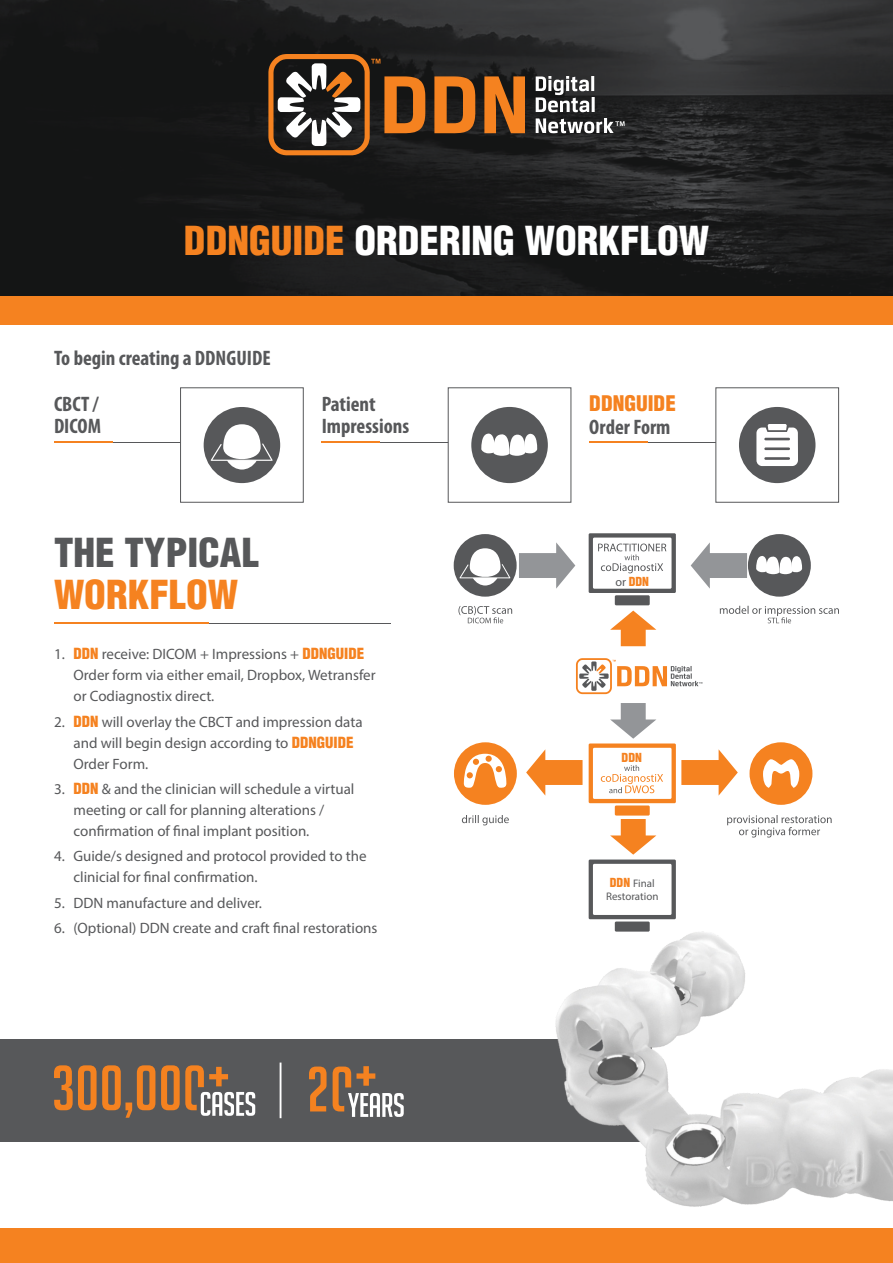
<style>
.page{position:relative;width:893px;height:1263px;background:#fff}
.page>*{position:absolute;margin:0;border:0;box-sizing:border-box;transform-origin:0 0}
.Heading{font:39px "Switzerland Cond Black Plain";color:#fff}
.Heading-2{font:39px/42px "Switzerland Cond Black Plain";color:#57585a}
.Sub_Heading{font:700 condensed 21px/22.5px "Myriad Pro";color:#57585a}
.Bullet{font:15px/21px "Myriad Pro";color:#57585a}
.t1{font:12.15px "Switzerland Cond Black Plain";color:#f58220}
.t2{font:10.95px "Myriad Pro";color:#57585a}
.s1{color:#f58220}
.s2{font-family:"Switzerland Cond Black Plain";font-weight:400;font-stretch:normal;color:#f58220}
.s3{font-family:"Switzerland Cond Black Plain";color:#f58220}
.s4{font-family:"Myriad Pro";color:#57585a}
.s5{font-family:"Switzerland Cond Black Plain";font-size:12.15px;color:#f58220}
</style>
<div class="page">
<div style="left:0;top:1228px;width:893px;height:35px;background:#f58220"></div>
<img style="left:0;top:0;width:893px;height:296px">
<svg style="left:434px;top:76px;width:41px;height:57px"></svg>
<svg style="left:484px;top:76px;width:41px;height:57px"></svg>
<hr style="left:591px;top:76px;width:3px;height:15px;background:#fff">
<hr style="left:592px;top:97px;width:3px;height:15px;background:#fff">
<svg style="left:536px;top:76px;width:53px;height:36px"></svg>
<svg style="left:536px;top:118px;width:89px;height:15px"></svg>
<svg style="left:268px;top:54px;width:157px;height:101px"></svg>
<div style="left:0;top:1039px;width:651px;height:103px;background:#57585a"></div>
<svg style="left:54px;top:1065px;width:101px;height:53px"></svg>
<svg style="left:161px;top:1065px;width:94px;height:51px"></svg>
<svg style="left:309px;top:1066px;width:18px;height:45px"></svg>
<svg style="left:333px;top:1066px;width:71px;height:51px"></svg>
<hr style="left:280px;top:1062px;width:1px;height:56px;background:#fff">
<div style="left:0;top:296px;width:893px;height:28px;background:#f58220"></div>
<img style="left:555px;top:932px;width:338px;height:275px">
<div style="left:454px;top:534px;width:63px;height:63px;background:#57585a;border-radius:50%"></div>
<svg style="left:459px;top:548px;width:51px;height:37px"></svg>
<div style="left:454px;top:742px;width:63px;height:63px;background:#f58220;border-radius:50%"></div>
<svg style="left:463px;top:754px;width:44px;height:34px"></svg>
<div style="left:748px;top:534px;width:63px;height:63px;background:#57585a;border-radius:50%"></div>
<svg style="left:756px;top:556px;width:46px;height:18px"></svg>
<svg style="left:519px;top:542px;width:56px;height:47px"></svg>
<svg style="left:691px;top:542px;width:56px;height:47px"></svg>
<svg style="left:526px;top:749px;width:57px;height:47px"></svg>
<svg style="left:589px;top:533px;width:87px;height:113px"></svg>
<svg style="left:458px;top:606px;width:54px;height:17px"></svg>
<svg style="left:720px;top:606px;width:119px;height:17px"></svg>
<svg style="left:462px;top:815px;width:47px;height:10px"></svg>
<svg style="left:589px;top:703px;width:243px;height:229px"></svg>
<svg style="left:576px;top:658px;width:126px;height:36px"></svg>
<div style="left:598px;top:752px;width:67px;height:11px;background:#fff"></div>
<hr style="left:54px;top:623px;width:336px;height:1px;background:#57585a">
<hr style="left:54px;top:622px;width:154px;height:1px;background:#f58220">
<hr style="left:54px;top:442px;width:127px;height:1px;background:#57585a">
<hr style="left:54px;top:441px;width:58px;height:1px;background:#f58220">
<hr style="left:322px;top:442px;width:127px;height:1px;background:#57585a">
<hr style="left:322px;top:441px;width:58px;height:1px;background:#f58220">
<hr style="left:589px;top:442px;width:128px;height:1px;background:#57585a">
<hr style="left:589px;top:441px;width:59px;height:1px;background:#f58220">
<div style="left:180px;top:387px;width:124px;height:116px;background:#fff;border:1px solid #57585a"></div>
<div style="left:448px;top:387px;width:123px;height:116px;background:#fff;border:1px solid #57585a"></div>
<div style="left:715px;top:387px;width:124px;height:116px;background:#fff;border:1px solid #57585a"></div>
<div style="left:204px;top:407px;width:76px;height:76px;background:#57585a;border-radius:50%"></div>
<svg style="left:211px;top:424px;width:62px;height:45px"></svg>
<div style="left:471px;top:407px;width:77px;height:76px;background:#57585a;border-radius:50%"></div>
<svg style="left:481px;top:433px;width:56px;height:23px"></svg>
<div style="left:739px;top:407px;width:76px;height:76px;background:#57585a;border-radius:50%"></div>
<svg style="left:756px;top:424px;width:42px;height:42px"></svg>
<p class="Heading" style="left:184px;top:216px;width:527px"><span class="s1">DDNGUIDE</span> ORDERING WORKFLOW</p>
<p class="Sub_Heading" style="left:54px;top:347px;width:218px">To begin creating a DDNGUIDE</p>
<p class="Sub_Heading" style="left:54px;top:392px;width:49px">CBCT /<br>DICOM</p>
<p class="Sub_Heading" style="left:322px;top:392px;width:89px">Patient<br>Impressions</p>
<p class="Sub_Heading" style="left:589px;top:392px;width:88px"><span class="s2">DDNGUIDE<br></span>Order Form</p>
<p class="Heading-2" style="left:54px;top:531px;width:206px">THE TYPICAL<br><span class="s1">WORKFLOW</span></p>
<p class="Bullet" style="left:74px;top:644px;width:304px;text-indent:-20px">1. <span class="s3">DDN</span> receive: DICOM + Impressions + <span class="s3">DDNGUIDE<br></span>Order form via either email, Dropbox, Wetransfer or Codiagnostix direct.</p>
<p class="Bullet" style="left:74px;top:711px;width:291px;text-indent:-20px">2. <span class="s3">DDN</span> will overlay the CBCT and impression data and will begin design according to <span class="s3">DDNGUIDE<br></span>Order Form.</p>
<p class="Bullet" style="left:74px;top:778px;width:282px;text-indent:-20px">3. <span class="s3">DDN</span> &amp; and the clinician will schedule a virtual meeting or call for planning alterations / confirmation of final implant position.</p>
<p class="Bullet" style="left:74px;top:846px;width:295px;text-indent:-20px">4. Guide/s designed and protocol provided to the clinicial for final confirmation.</p>
<p class="Bullet" style="left:54px;top:892px;width:210px">5. DDN manufacture and deliver.</p>
<p class="Bullet" style="left:54px;top:917px;width:325px">6. (Optional) DDN create and craft final restorations</p>
<p class="t1" style="left:615px;top:574px;width:35px"><span class="s4">or</span> DDN</p>
<p class="t1" style="left:621px;top:750px;width:22px">DDN</p>
<p class="t2" style="left:610px;top:876px;width:46px"><span class="s5">DDN</span> Final</p>
<p class="t2" style="left:606px;top:890px;width:54px">Restoration</p>
</div>
